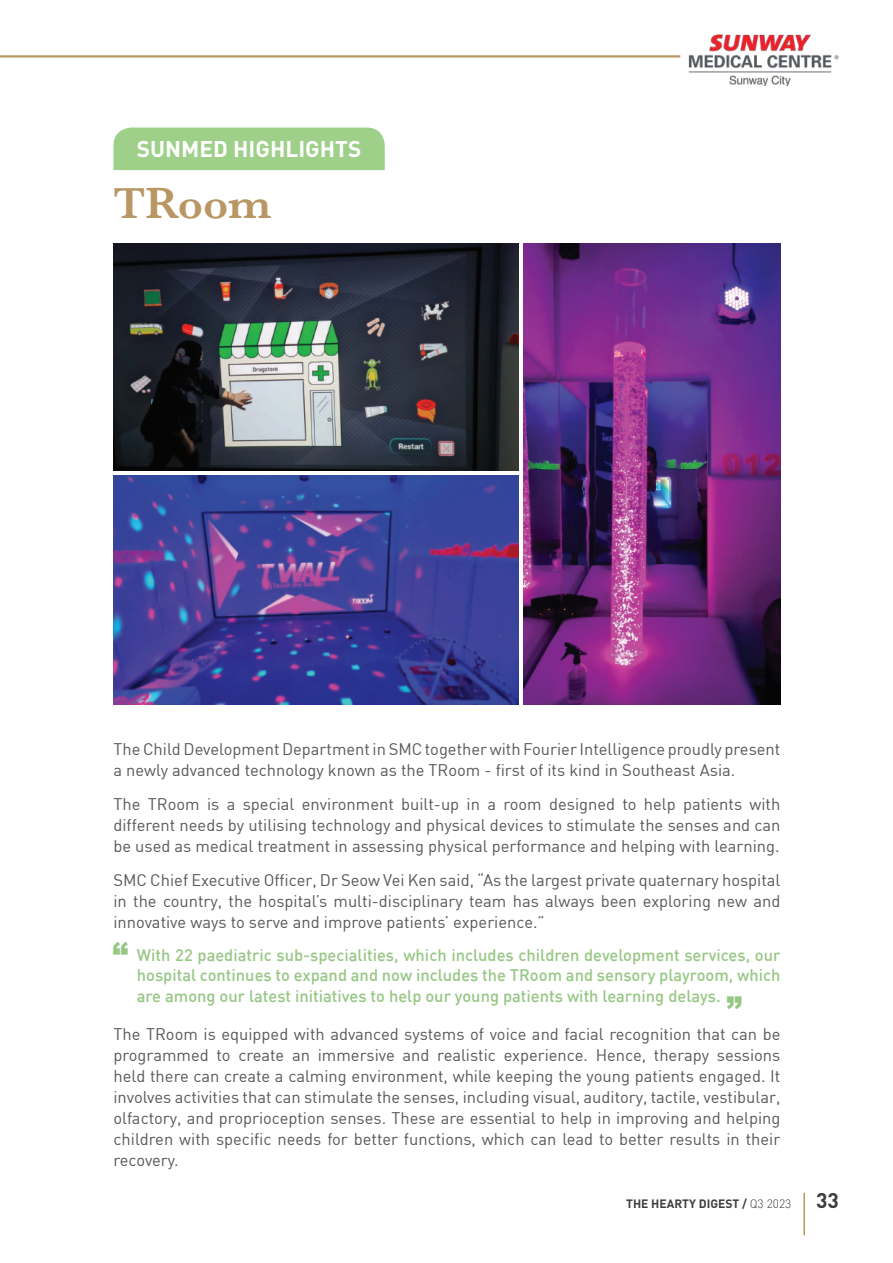
<style>
.page{position:relative;width:893px;height:1263px;background:#fff}
.page>*{position:absolute;margin:0;border:0;box-sizing:border-box;transform-origin:0 0}
.t1{font:600 45px "Baskerville";color:#b99764}
.t2{font:900 31.5px "Arial";color:#97c785}
.t3{font:700 22.5px "DIN";color:#fff}
.t4{font:700 21px "DIN";color:#3e3e3f}
.t5{font:16.5px/21px "DIN";color:#57585a;text-align:justify}
.t6{font:500 16.5px/20.7px "DIN";color:#97c785;text-align:justify}
.t7{font:700 12px "DIN";color:#3e3e3f}
.s1{font-weight:300}
</style>
<div class="page">
<hr style="left:803px;top:1193px;width:2px;height:42px;background:#b99764">
<hr style="left:0;top:55px;width:680px;height:3px;background:#b99764">
<img style="left:688px;top:34px;width:151px;height:52px">
<div style="left:113px;top:128px;width:272px;height:42px;background:#9fd08a"></div>
<img style="left:523px;top:244px;width:257px;height:460px">
<img style="left:113px;top:476px;width:406px;height:228px">
<img style="left:113px;top:244px;width:406px;height:227px">
<h3 class="t3" style="left:137px;top:134px;width:226px">SUNMED HIGHLIGHTS</h3>
<h1 class="t1" style="left:113px;top:172px;width:159px">TRoom</h1>
<p class="t5" style="left:113px;top:739px;width:668px">The Child Development Department in SMC together with Fourier Intelligence proudly present a newly advanced technology known as the TRoom - first of its kind in Southeast Asia.</p>
<p class="t5" style="left:113px;top:793px;width:668px">The TRoom is a special environment built-up in a room designed to help patients with different needs by utilising technology and physical devices to stimulate the senses and can be used as medical treatment in assessing physical performance and helping with learning.</p>
<p class="t5" style="left:113px;top:869px;width:668px">SMC Chief Executive Officer, Dr Seow Vei Ken said, “As the largest private quaternary hospital in the country, the hospital’s multi-disciplinary team has always been exploring new and innovative ways to serve and improve patients’ experience.”</p>
<p class="t6" style="left:137px;top:944px;width:645px">With 22 paediatric sub-specialities, which includes children development services, our hospital continues to expand and now includes the TRoom and sensory playroom, which are among our latest initiatives to help our young patients with learning delays.</p>
<p class="t5" style="left:113px;top:1023px;width:668px">The TRoom is equipped with advanced systems of voice and facial recognition that can be programmed to create an immersive and realistic experience. Hence, therapy sessions held there can create a calming environment, while keeping the young patients engaged. It involves activities that can stimulate the senses, including visual, auditory, tactile, vestibular, olfactory, and proprioception senses. These are essential to help in improving and helping children with specific needs for better functions, which can lead to better results in their recovery.</p>
<h2 class="t2" style="left:113px;top:931px;width:17px">“</h2>
<h2 class="t2" style="left:742px;top:1020px;width:17px;rotate:-180deg">“</h2>
<p class="t7" style="left:626px;top:1195px;width:167px">THE HEARTY DIGEST / <span class="s1">Q3 2023</span></p>
<p class="t4" style="left:816px;top:1186px;width:24px">33</p>
</div>
